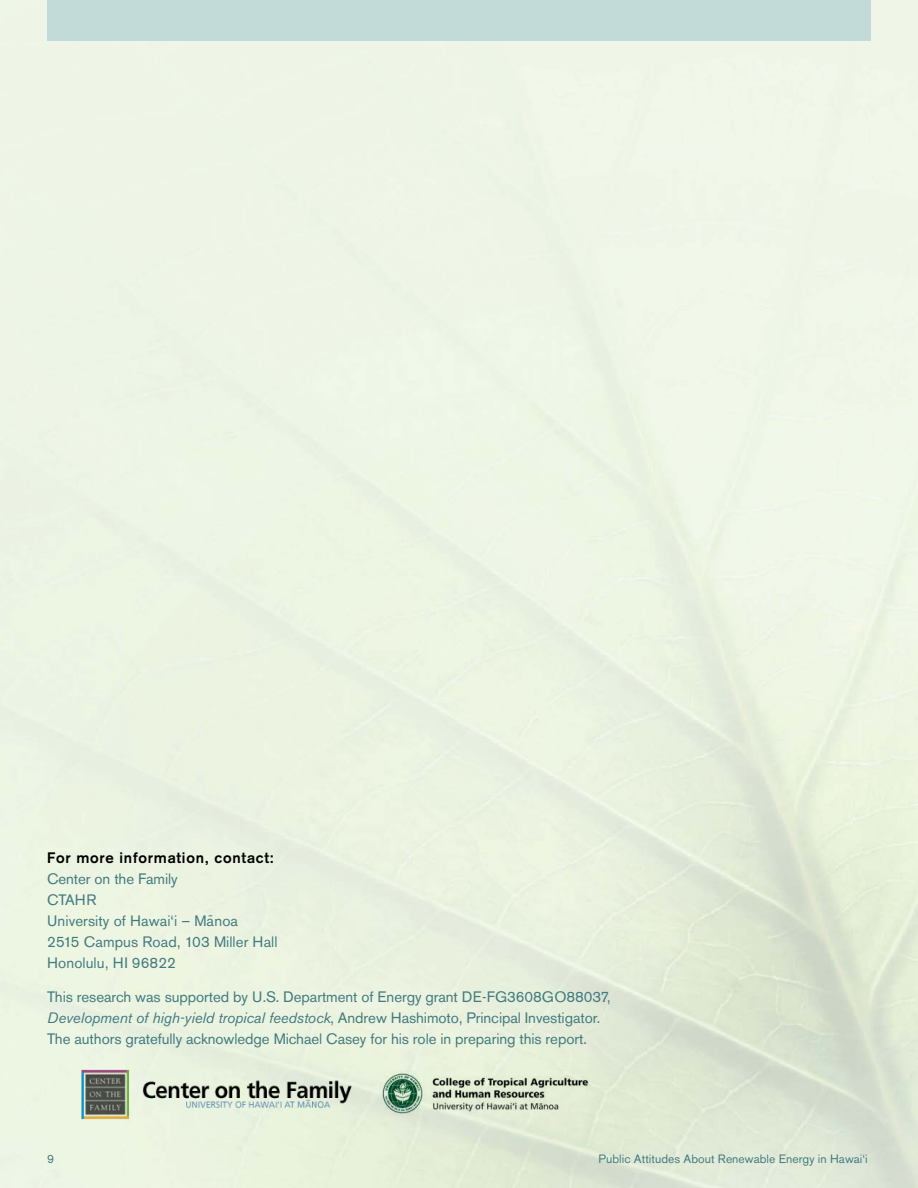
<style>
.page{position:relative;width:918px;height:1188px;background:#fff}
.page>*{position:absolute;margin:0;border:0;box-sizing:border-box;transform-origin:0 0}
.Copy{font:15px/21px "Akzidenz Grotesk BQ";letter-spacing:-.005em;color:#417b80}
.Figures_HEADER{font:700 15px "Akzidenz Grotesk";letter-spacing:.05em;color:#000}
.t1{font:12px "Akzidenz Grotesk BQ";letter-spacing:.005em;color:#417b80}
.s1{font-family:"Univers";font-weight:300}
.s2{font-style:italic}
</style>
<div class="page">
<img style="left:379px;top:1070px;width:211px;height:46px">
<img style="left:71px;top:1064px;width:284px;height:61px">
<div style="left:47px;top:0;width:824px;height:40px;background:#c2dbd8"></div>
<p class="Figures_HEADER" style="left:47px;top:849px;width:228px">For more information, contact:</p>
<p class="Copy" style="left:47px;top:868px;width:192px">Center on the Family<br>CTAHR<br>University of Hawai‘i – Manoa</p>
<p class="Copy" style="left:47px;top:910px;width:232px;text-indent:161px"><span class="s1">¯<br></span>2515 Campus Road, 103 Miller Hall<br>Honolulu, HI 96822</p>
<p class="Copy" style="left:47px;top:987px;width:565px">This research was supported by U.S. Department of Energy grant DE-FG3608GO88037,<br><span class="s2">Development of high-yield tropical feedstock</span>, Andrew Hashimoto, Principal Investigator.<br>The authors gratefully acknowledge Michael Casey for his role in preparing this report.</p>
<p class="t1" style="left:47px;top:1152px;width:8px">9</p>
<p class="t1" style="left:599px;top:1152px;width:271px">Public Attitudes About Renewable Energy in Hawai‘i</p>
</div>
